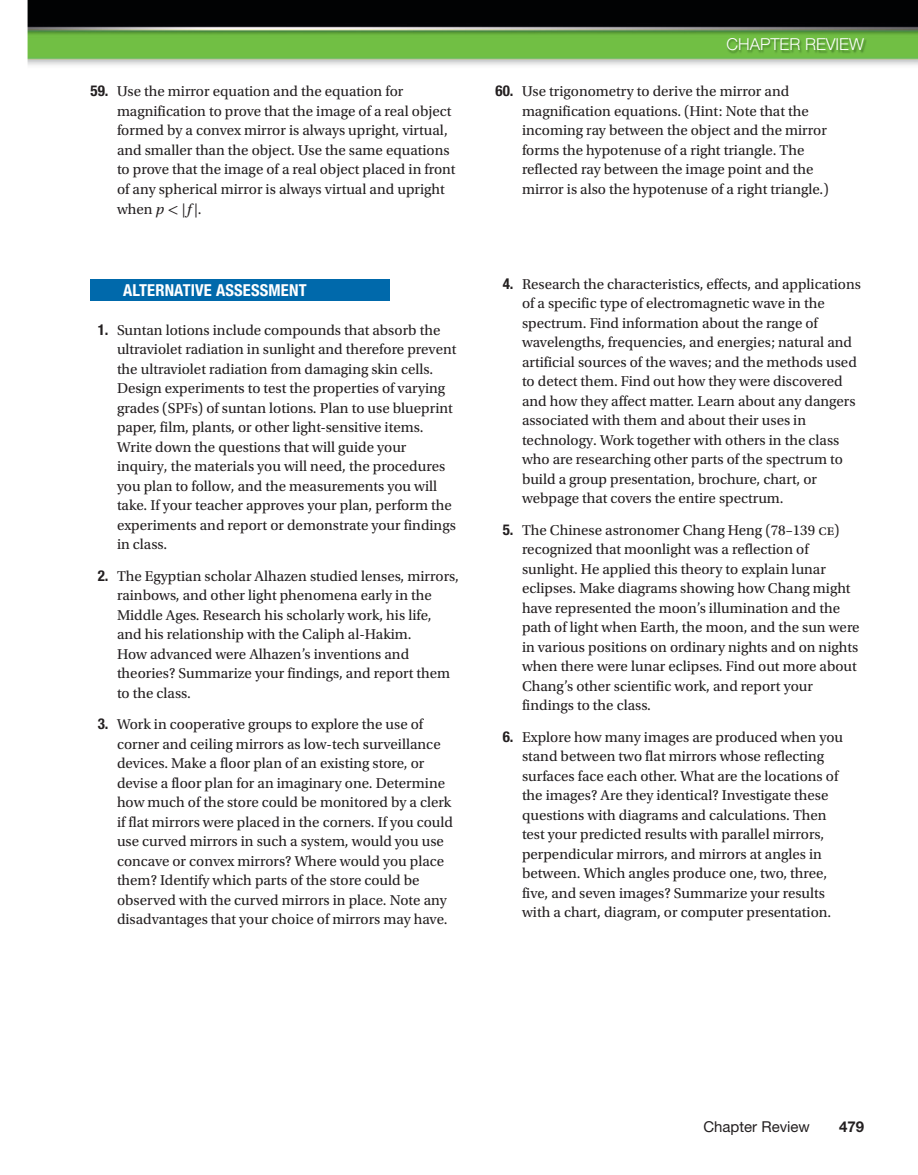
<style>
.page{position:relative;width:918px;height:1175px;background:#fff}
.page>*{position:absolute;margin:0;border:0;box-sizing:border-box;transform-origin:0 0}
.t1{font:700 condensed 16.5px "Helvetica Neue LT Std";letter-spacing:.01em;color:#fff}
.t2{font:300 16.5px "Helvetica Neue LT Std";color:#fff}
.t3{font:15px/19.5px "Utopia Std";color:#231f20}
.t4{font:15px "Helvetica Neue LT Std";color:#231f20}
.t5{font:700 15px "Helvetica Neue LT Std";color:#231f20}
.s1{font-family:"Helvetica Neue LT Std";font-weight:700;font-stretch:condensed}
.s2{font-style:italic}
.s3{font-family:"Uni Math"}
</style>
<div class="page">
<img style="left:28px;top:0;width:890px;height:65px">
<img style="left:727px;top:38px;width:140px;height:16px">
<div style="left:90px;top:279px;width:300px;height:22px;background:#0069ab"></div>
<p class="t2" style="left:726px;top:34px;width:139px">CHAPTER REVIEW</p>
<p class="t3" style="left:117px;top:82px;width:340px;text-indent:-26px"><span class="s1">59.</span> Use the mirror equation and the equation for magnification to prove that the image of a real object formed by a convex mirror is always upright, virtual, and smaller than the object. Use the same equations to prove that the image of a real object placed in front of any spherical mirror is always virtual and upright when <span class="s2">p</span> <span class="s3">&lt;</span> | <span class="s2">f</span> |.</p>
<p class="t3" style="left:522px;top:82px;width:308px;text-indent:-26px"><span class="s1">60.</span> Use trigonometry to derive the mirror and magnification equations. (Hint: Note that the incoming ray between the object and the mirror forms the hypo t enuse of a right triangle. The reflected ray between the image point and the mirror is also the hypo t enuse of a right triangle.)</p>
<p class="t1" style="left:123px;top:280px;width:185px">ALTERNATIVE ASSESSMENT</p>
<p class="t3" style="left:117px;top:320px;width:341px;text-indent:-19px"><span class="s1">1.</span> Suntan lotions include compounds that absorb the ultraviolet radiation in sunlight and therefore prevent the ultraviolet radiation from damaging skin cells.<br>Design experiments to test the properties of varying grades (SPFs) of suntan lotions. Plan to use blueprint paper, film, plants, or other light-sensitive items.<br>Write down the questions that will guide your inquiry, the materials you will need, the pro cedures you plan to follow, and the measurements you will take. If your teacher approves your plan, perform the experiments and report or demonstrate your findings in class.</p>
<p class="t3" style="left:117px;top:566px;width:343px;text-indent:-19px"><span class="s1">2.</span> The Egyptian scholar Alhazen studied lenses, mirrors, rainbows, and other light phenomena early in the Middle Ages. Research his scholarly work, his life, and his relationship with the Caliph al-Hakim.<br>How advanced were Alhazen’s inventions and theories? Summarize your findings, and report them to the class.</p>
<p class="t3" style="left:117px;top:715px;width:338px;text-indent:-19px"><span class="s1">3.</span> Work in cooperative groups to explore the use of corner and ceiling mirrors as low-tech surveillance devices. Make a floor plan of an existing store, or devise a floor plan for an imaginary one. Determine how much of the store could be monitored by a clerk if flat mirrors were placed in the corners. If you could use curved mirrors in such a system, would you use concave or convex mirrors? Where would you place them? Identify which parts of the store could be observed with the curved mirrors in place. Note any disadvantages that your choice of mirrors may have.</p>
<p class="t3" style="left:522px;top:274px;width:340px;text-indent:-19px"><span class="s1">4.</span> Research the characteristics, effects, and applications of a specific type of electromagnetic wave in the spectrum. Find information about the range of wavelengths, frequencies, and energies; natural and artificial sources of the waves; and the methods used to detect them. Find out how they were discovered and how they affect matter. Learn about any dangers associated with them and about their uses in technology. Work together with others in the class who are researching other parts of the spectrum to build a group presentation, brochure, chart, or webpage that covers the entire spectrum.</p>
<p class="t3" style="left:522px;top:520px;width:339px;text-indent:-19px"><span class="s1">5.</span> The Chinese astronomer Chang Heng (78–139 ce) recognized that moonlight was a reflection of sunlight. He applied this theory to explain lunar eclipses. Make diagrams showing how Chang might have represented the moon’s illumination and the path of light when Earth, the moon, and the sun were in various positions on ordinary nights and on nights when there were lunar eclipses. Find out more about Chang’s other scientific work, and report your findings to the class.</p>
<p class="t3" style="left:522px;top:727px;width:323px;text-indent:-19px"><span class="s1">6.</span> Explore how many images are produced when you stand between two flat mirrors whose reflecting surfaces face each other. What are the locations of the images? Are they identical? Investigate these questions with diagrams and calculations. Then test your predicted results with parallel mirrors, perpendicular mirrors, and mirrors at angles in between. Which angles produce one, two, three, five, and seven images? Summarize your results with a chart, diagram, or computer presentation.</p>
<p class="t4" style="left:703px;top:1117px;width:108px">Chapter Review</p>
<p class="t5" style="left:839px;top:1117px;width:27px">479</p>
</div>
